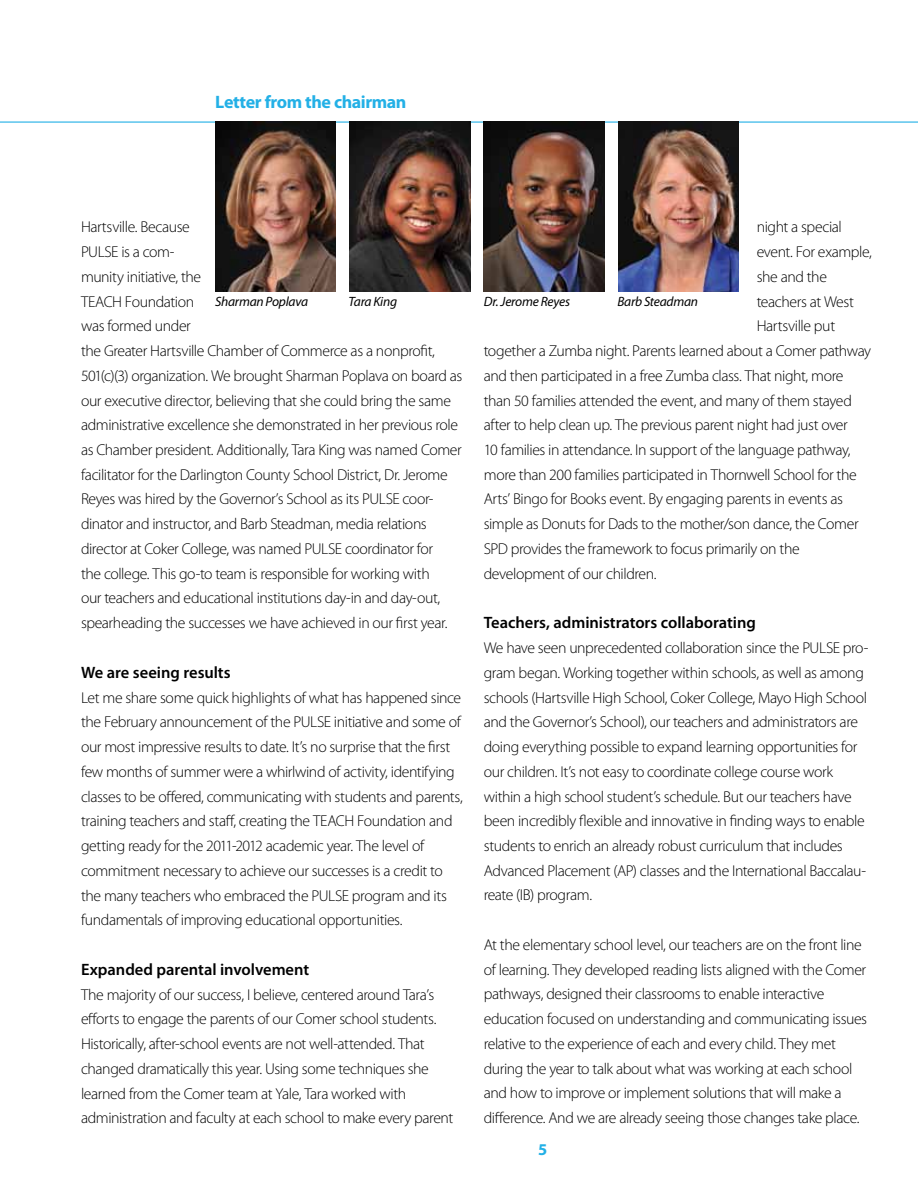
<style>
.page{position:relative;width:918px;height:1188px;background:#fff}
.page>*{position:absolute;margin:0;border:0;box-sizing:border-box;transform-origin:0 0}
.t1{font:700 18px "Myriad Pro";letter-spacing:-.025em;color:#23b0e6}
.t2{font:600 16.5px "Myriad Pro";color:#000}
.t3{font:700 16.5px "Myriad Pro";color:#23b0e6}
.t4{font:300 15.75px/24.8px "Myriad Pro";letter-spacing:-.025em;color:#000}
.t5{font:italic 13.5px "Myriad Pro";letter-spacing:-.015em;color:#000}
</style>
<div class="page">
<hr style="left:0;top:122px;width:918px;height:1px;background:#23b0e6">
<img style="left:215px;top:122px;width:121px;height:170px">
<img style="left:350px;top:122px;width:120px;height:170px">
<img style="left:484px;top:122px;width:120px;height:170px">
<img style="left:618px;top:122px;width:121px;height:170px">
<p class="t1" style="left:215px;top:90px;width:193px">Letter from the chairman</p>
<p class="t4" style="left:81px;top:215px;width:383px">Hartsville. Because<br>PULSE is a com-<br>munity initiative, the<br>TEACH Foundation<br>was formed under<br>the Greater Hartsville Chamber of Commerce as a nonprofit, 501(c)(3) organization. We brought Sharman Poplava on board as our executive director, believing that she could bring the same administrative excellence she demonstrated in her previous role as Chamber president. Additionally, Tara King was named Comer facilitator for the Darlington County School District, Dr. Jerome Reyes was hired by the Governor’s School as its PULSE coor&shy;dinator and instructor, and Barb Steadman, media relations director at Coker College, was named PULSE coordinator for<br>the college. This go-to team is responsible for working with<br>our teachers and educational institutions day-in and day-out, spearheading the successes we have achieved in our first year.</p>
<p class="t2" style="left:81px;top:662px;width:151px">We are seeing results</p>
<p class="t4" style="left:81px;top:685px;width:383px">Let me share some quick highlights of what has happened since the February announcement of the PULSE initiative and some of our most impressive results to date. It’s no surprise that the first few months of summer were a whirlwind of activity, identifying classes to be offered, communicating with students and parents, training teachers and staff, creating the TEACH Foundation and getting ready for the 2011-2012 academic year. The level of commitment necessary to achieve our successes is a credit to the many teachers who embraced the PULSE program and its fundamentals of improving educational opportunities.</p>
<p class="t2" style="left:81px;top:959px;width:230px">Expanded parental involvement</p>
<p class="t4" style="left:81px;top:982px;width:374px">The majority of our success, I believe, centered around Tara’s efforts to engage the parents of our Comer school students.<br>Historically, after-school events are not well-attended. That changed dramatically this year. Using some techniques she learned from the Comer team at Yale, Tara worked with administration and faculty at each school to make every parent</p>
<p class="t4" style="left:757px;top:215px;width:87px">night a special</p>
<p class="t4" style="left:757px;top:239px;width:117px">event. For example,</p>
<p class="t4" style="left:757px;top:264px;width:72px">she and the</p>
<p class="t4" style="left:757px;top:289px;width:99px">teachers at West</p>
<p class="t4" style="left:757px;top:314px;width:80px">Hartsville put</p>
<p class="t4" style="left:484px;top:338px;width:389px">together a Zumba night. Parents learned about a Comer pathway</p>
<p class="t4" style="left:484px;top:363px;width:361px">and then participated in a free Zumba class. That night, more</p>
<p class="t4" style="left:484px;top:388px;width:370px">than 50 families attended the event, and many of them stayed</p>
<p class="t4" style="left:484px;top:412px;width:366px">after to help clean up. The previous parent night had just over</p>
<p class="t4" style="left:484px;top:437px;width:368px">10 families in attendance. In support of the language pathway,</p>
<p class="t4" style="left:484px;top:462px;width:375px">more than 200 families participated in Thornwell School for the</p>
<p class="t4" style="left:484px;top:487px;width:361px">Arts’ Bingo for Books event. By engaging parents in events as</p>
<p class="t4" style="left:484px;top:511px;width:376px">simple as Donuts for Dads to the mother/son dance, the Comer</p>
<p class="t4" style="left:484px;top:536px;width:318px">SPD provides the framework to focus primarily on the</p>
<p class="t4" style="left:484px;top:561px;width:174px">development of our children.</p>
<p class="t2" style="left:484px;top:612px;width:274px">Teachers, administrators collaborating</p>
<p class="t4" style="left:484px;top:635px;width:386px">We have seen unprecedented collaboration since the PULSE pro&shy;gram began. Working together within schools, as well as among schools (Hartsville High School, Coker College, Mayo High School and the Governor’s School), our teachers and administrators are doing everything possible to expand learning opportunities for our children. It’s not easy to coordinate college course work within a high school student’s schedule. But our teachers have been incredibly flexible and innovative in finding ways to enable students to enrich an already robust curriculum that includes Advanced Placement (AP) classes and the International Baccalau&shy;reate (IB) program.</p>
<p class="t4" style="left:484px;top:932px;width:385px">At the elementary school level, our teachers are on the front line of learning. They developed reading lists aligned with the Comer pathways, designed their classrooms to enable interactive education focused on understanding and communicating issues relative to the experience of each and every child. They met during the year to talk about what was working at each school and how to improve or implement solutions that will make a difference. And we are already seeing those changes take place.</p>
<p class="t5" style="left:215px;top:293px;width:94px">Sharman Poplava</p>
<p class="t5" style="left:348px;top:293px;width:50px">Tara King</p>
<p class="t5" style="left:484px;top:293px;width:88px">Dr. Jerome Reyes</p>
<p class="t5" style="left:617px;top:293px;width:82px">Barb Steadman</p>
<p class="t3" style="left:538px;top:1139px;width:11px">5</p>
</div>
